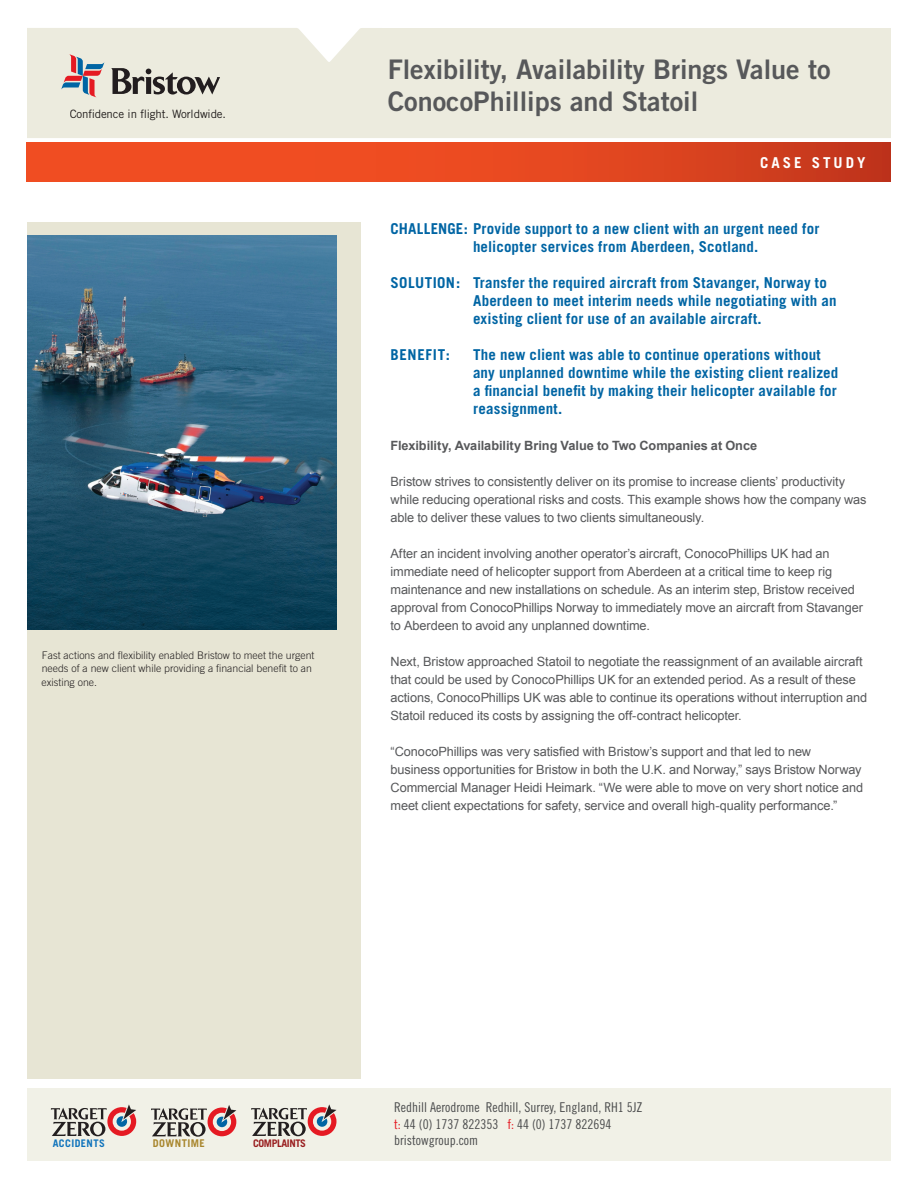
<style>
.page{position:relative;width:918px;height:1188px;background:#fff}
.page>*{position:absolute;margin:0;border:0;box-sizing:border-box;transform-origin:0 0}
.t1{font:27px/32.4px "Trade Gothic Bold Two";color:#57585a}
.t2{font:700 15px/18px "Trade Gothic";letter-spacing:.01em;color:#0065a4}
.t3{font:700 15px "Trade Gothic";letter-spacing:.2em;color:#fff}
.t4{font:700 15px "Trade Gothic";letter-spacing:.045em;color:#0065a4}
.t5{font:13.5px/16.5px "Trade Gothic Cond Eighteen";color:#4b4c4d}
.t6{font:12.75px/18px "Arial";letter-spacing:-.01em;color:#57585a}
.t7{font:700 12.75px "Arial";letter-spacing:-.005em;color:#57585a}
.t8{font:11.55px "Trade Gothic";letter-spacing:-.01em;color:#231f20}
.t9{font:700 10.65px "Trade Gothic";letter-spacing:.04em;color:#a8862d}
.t10{font:300 10.5px/13.5px "Trade Gothic";color:#231f20}
.t11{font:700 10.5px "Trade Gothic";letter-spacing:-.035em;color:#991e1f}
.t12{font:700 10.5px "Trade Gothic";letter-spacing:.04em;color:#1074bc}
.s1{color:#e51a23}
</style>
<div class="page">
<div style="left:27px;top:1089px;width:864px;height:72px;background:#f1f1e7"></div>
<div style="left:27px;top:222px;width:333px;height:857px;background:#e7e5d4"></div>
<div style="left:27px;top:28px;width:864px;height:110px;background:#ecebde"></div>
<svg style="left:51px;top:1104px;width:85px;height:32px"></svg>
<svg style="left:151px;top:1105px;width:85px;height:32px"></svg>
<svg style="left:251px;top:1104px;width:86px;height:32px"></svg>
<div style="left:26px;top:142px;width:865px;height:40px;background:linear-gradient(to right,#fc5323,#cd3c1e)"></div>
<svg style="left:61px;top:54px;width:44px;height:44px;background:#c1aeb3"></svg>
<svg style="left:111px;top:68px;width:109px;height:27px;background:#9d9a93"></svg>
<img style="left:27px;top:235px;width:310px;height:395px">
<p class="t8" style="left:70px;top:107px;width:158px">Confidence in flight. Worldwide.</p>
<p class="t10" style="left:42px;top:648px;width:274px">Fast actions and flexibility enabled Bristow to meet the urgent needs of a new client while providing a financial benefit to an existing one.</p>
<h1 class="t1" style="left:388px;top:53px;width:444px">Flexibility, Availability Brings Value to<br>ConocoPhillips and Statoil</h1>
<p class="t3" style="left:760px;top:154px;width:107px">CASE STUDY</p>
<p class="t2" style="left:473px;top:219px;width:348px;text-indent:-82px">CHALLENGE: Provide support to a new client with an urgent need for helicopter services from Aberdeen, Scotland.</p>
<p class="t2" style="left:473px;top:273px;width:365px;text-indent:-82px">SOLUTION: Transfer the required aircraft from Stavanger, Norway to<br>Aberdeen to meet interim needs while negotiating with an existing client for use of an available aircraft.</p>
<p class="t4" style="left:391px;top:345px;width:61px">BENEFIT:</p>
<p class="t2" style="left:473px;top:345px;width:367px">The new client was able to continue operations without any unplanned downtime while the existing client realized a financial benefit by making their helicopter available for reassignment.</p>
<p class="t7" style="left:391px;top:437px;width:368px">Flexibility, Availability Bring Value to Two Companies at Once</p>
<p class="t6" style="left:391px;top:473px;width:478px">Bristow strives to consistently deliver on its promise to increase clients’ productivity while reducing operational risks and costs. This example shows how the company was able to deliver these values to two clients simultaneously.</p>
<p class="t6" style="left:391px;top:545px;width:474px">After an incident involving another operator’s aircraft, ConocoPhillips UK had an immediate need of helicopter support from Aberdeen at a critical time to keep rig maintenance and new installations on schedule. As an interim step, Bristow received approval from ConocoPhillips Norway to immediately move an aircraft from Stavanger to Aberdeen to avoid any unplanned downtime.</p>
<p class="t6" style="left:391px;top:653px;width:478px">Next, Bristow approached Statoil to negotiate the reassignment of an available aircraft that could be used by ConocoPhillips UK for an extended period. As a result of these actions, ConocoPhillips UK was able to continue its operations without interruption and Statoil reduced its costs by assigning the off-contract helicopter.</p>
<p class="t6" style="left:391px;top:743px;width:474px">“ConocoPhillips was very satisfied with Bristow’s support and that led to new business opportunities for Bristow in both the U.K. and Norway,” says Bristow Norway Commercial Manager Heidi Heimark. “We were able to move on very short notice and meet client expectations for safety, service and overall high-quality performance.”</p>
<p class="t5" style="left:394px;top:1099px;width:250px">Redhill Aerodrome Redhill, Surrey, England, RH1 5JZ <span class="s1">t:</span> 44 (0) 1737 822353 <span class="s1">f:</span> 44 (0) 1737 822694</p>
<p class="t12" style="left:53px;top:1137px;width:54px">ACCIDENTS</p>
<p class="t9" style="left:153px;top:1137px;width:54px">DOWNTIME</p>
<p class="t11" style="left:253px;top:1136px;width:55px">COMPLAINTS</p>
<p class="t5" style="left:394px;top:1132px;width:85px">bristowgroup.com</p>
</div>
